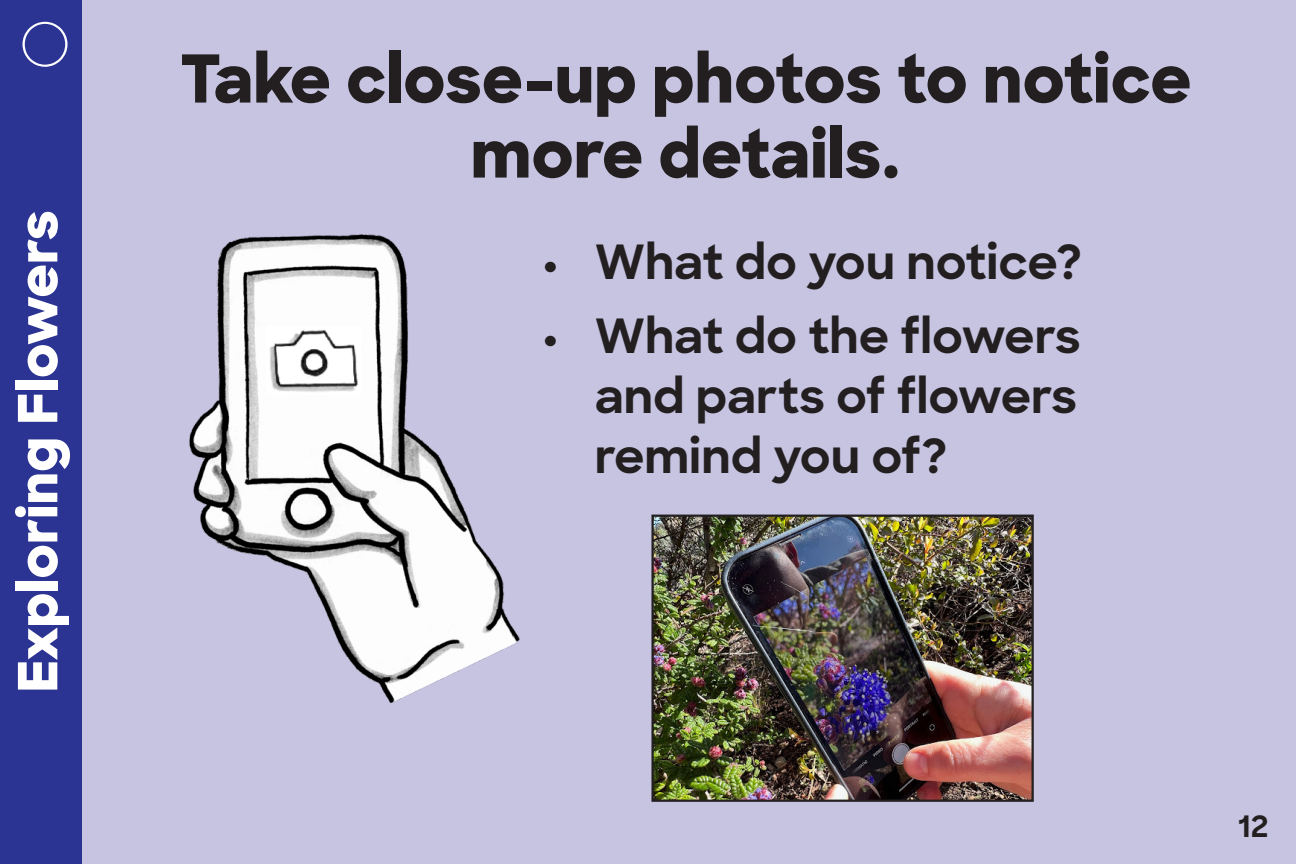
<style>
.page{position:relative;width:1296px;height:864px;background:#c6c4e1}
.page>*{position:absolute;margin:0;border:0;box-sizing:border-box;transform-origin:0 0}
.t1{font:800 66px/75px "Sharp Sans";color:#231f20;text-align:center}
.t2{font:300 60px "Sharp Sans";color:#fff}
.t3{font:800 54px "Sharp Sans";color:#fff}
.t4{font:700 48px/60px "Sharp Sans";color:#231f20;text-align:justify}
.t5{font:700 30px "Sharp Sans";color:#231f20}
</style>
<div class="page">
<div style="left:0;top:0;width:82px;height:864px;background:#2b3393"></div>
<img style="left:189px;top:234px;width:330px;height:469px">
<img style="left:266px;top:326px;width:95px;height:69px">
<img style="left:654px;top:518px;width:377px;height:281px">
<div style="left:651px;top:515px;width:383px;height:287px;border:2px solid #231f20"></div>
<p class="t2" style="left:17px;top:0;width:58px">○</p>
<p class="t3" style="left:-3px;top:692px;width:484px;rotate:-90deg">Exploring Flowers</p>
<p class="t1" style="left:179px;top:39px;width:1014px">Take close-up photos to notice more details.</p>
<p class="t4" style="left:541px;top:230px;width:543px">• What do you notice?</p>
<p class="t4" style="left:595px;top:303px;width:488px;text-indent:-54px">• What do the flowers and parts of flowers remind you of?</p>
<p class="t5" style="left:1238px;top:804px;width:32px">12</p>
</div>
